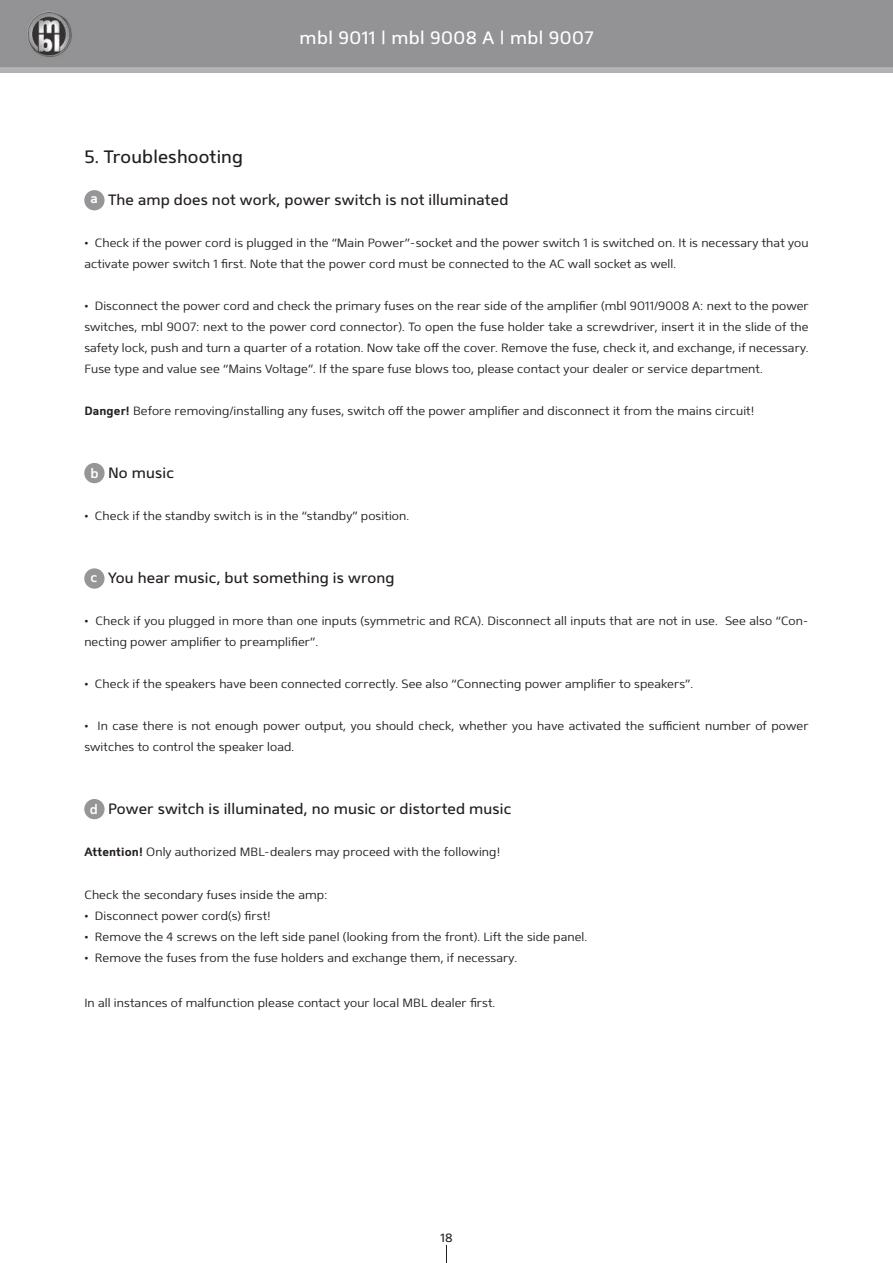
<style>
.page{position:relative;width:893px;height:1263px;background:#fff}
.page>*{position:absolute;margin:0;border:0;box-sizing:border-box;transform-origin:0 0}
.t1{font:18px "Mentone";letter-spacing:.025em;color:#fff}
.t2{font:18px "Mentone";letter-spacing:.01em;color:#241f1f}
.t3{font:15px "Mentone";letter-spacing:.01em;color:#241f1f}
.t4{font:600 13.5px "Mentone";color:#fff}
.t5{font:300 12px/21px "Mentone";letter-spacing:.01em;color:#241f1f}
.t6{font:12px "Mentone";color:#241f1f}
.s1{font-weight:700}
</style>
<div class="page">
<img style="left:0;top:0;width:893px;height:72px">
<svg style="left:446px;top:1245px;width:1px;height:18px"></svg>
<div style="left:84px;top:799px;width:21px;height:20px;background:#969698;border-radius:50%"></div>
<div style="left:84px;top:190px;width:21px;height:20px;background:#969698;border-radius:50%"></div>
<div style="left:84px;top:463px;width:21px;height:20px;background:#969698;border-radius:50%"></div>
<div style="left:84px;top:568px;width:21px;height:21px;background:#969698;border-radius:50%"></div>
<h1 class="t1" style="left:300px;top:27px;width:295px">mbl 9011 | mbl 9008 A | mbl 9007</h1>
<h1 class="t2" style="left:84px;top:146px;width:160px">5. Troubleshooting</h1>
<p class="t3" style="left:108px;top:191px;width:402px">The amp does not work, power switch is not illuminated</p>
<p class="t5" style="left:84px;top:233px;width:726px">• Check if the power cord is plugged in the “Main Power”-socket and the power switch 1 is switched on. It is necessary that you activate power switch 1 first. Note that the power cord must be connected to the AC wall socket as well.</p>
<p class="t5" style="left:84px;top:296px;width:726px;text-align:justify">• Disconnect the power cord and check the primary fuses on the rear side of the amplifier (mbl 9011/9008 A: next to the power switches, mbl 9007: next to the power cord connector). To open the fuse holder take a screwdriver, insert it in the slide of the safety lock, push and turn a quarter of a rotation. Now take off the cover. Remove the fuse, check it, and exchange, if necessary.<br>Fuse type and value see “Mains Voltage”. If the spare fuse blows too, please contact your dealer or service department.</p>
<p class="t5" style="left:84px;top:401px;width:672px"><span class="s1">Danger!</span> Before removing/installing any fuses, switch off the power amplifier and disconnect it from the mains circuit!</p>
<p class="t4" style="left:91px;top:190px;width:9px">a</p>
<p class="t4" style="left:90px;top:464px;width:10px">b</p>
<p class="t3" style="left:108px;top:464px;width:68px">No music</p>
<p class="t5" style="left:84px;top:506px;width:326px">• Check if the standby switch is in the “standby” position.</p>
<p class="t3" style="left:108px;top:569px;width:288px">You hear music, but something is wrong</p>
<p class="t5" style="left:84px;top:611px;width:726px">• Check if you plugged in more than one inputs (symmetric and RCA). Disconnect all inputs that are not in use. See also “Con&shy;necting power amplifier to preamplifier”.</p>
<p class="t5" style="left:84px;top:674px;width:610px">• Check if the speakers have been connected correctly. See also “Connecting power amplifier to speakers”.</p>
<p class="t5" style="left:84px;top:716px;width:726px">• In case there is not enough power output, you should check, whether you have activated the sufficient number of power switches to control the speaker load.</p>
<p class="t4" style="left:91px;top:568px;width:8px">c</p>
<p class="t3" style="left:108px;top:800px;width:405px">Power switch is illuminated, no music or distorted music</p>
<p class="t5" style="left:84px;top:842px;width:417px"><span class="s1">Attention!</span> Only authorized MBL-dealers may proceed with the following!</p>
<p class="t5" style="left:84px;top:884px;width:245px">Check the secondary fuses inside the amp:</p>
<p class="t5" style="left:84px;top:905px;width:188px">• Disconnect power cord(s) first!</p>
<p class="t5" style="left:84px;top:926px;width:504px">• Remove the 4 screws on the left side panel (looking from the front). Lift the side panel.</p>
<p class="t5" style="left:84px;top:947px;width:434px">• Remove the fuses from the fuse holders and exchange them, if necessary.</p>
<p class="t5" style="left:84px;top:992px;width:412px">In all instances of malfunction please contact your local MBL dealer first.</p>
<p class="t4" style="left:90px;top:801px;width:10px">d</p>
<p class="t6" style="left:440px;top:1231px;width:14px">18</p>
</div>
